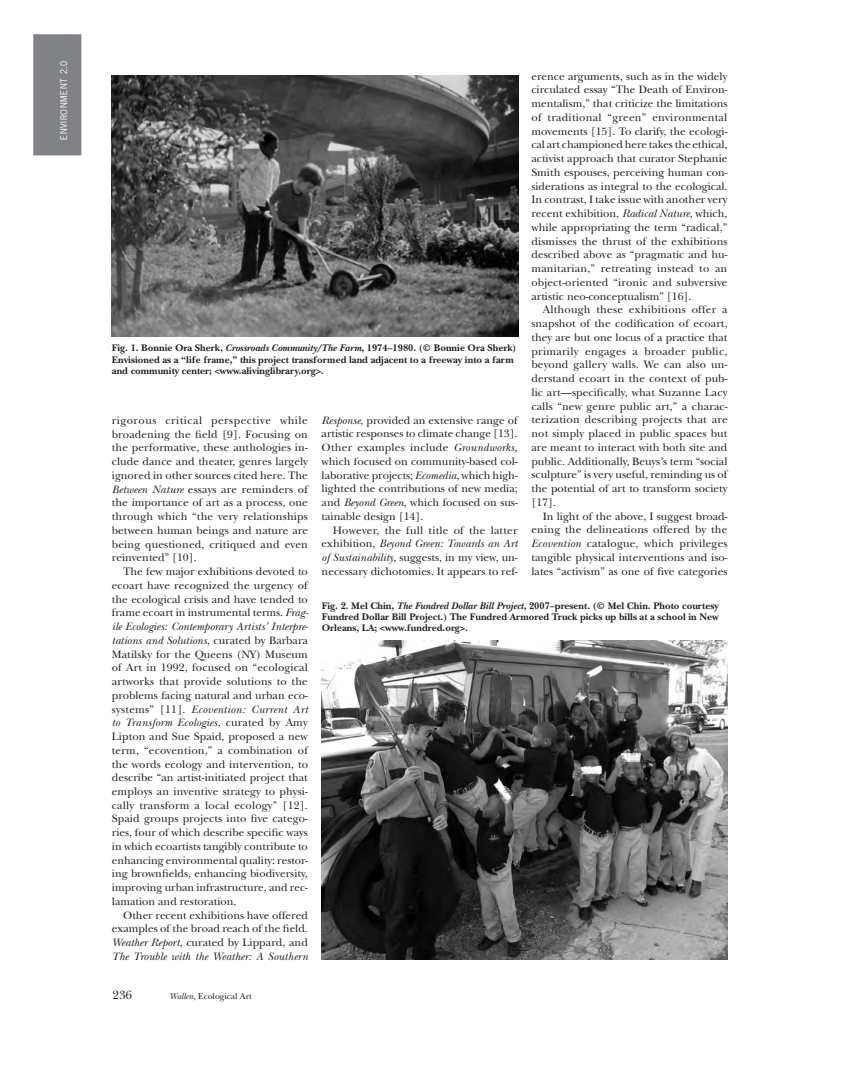
<style>
.page{position:relative;width:855px;height:1080px;background:#fff}
.page>*{position:absolute;margin:0;border:0;box-sizing:border-box;transform-origin:0 0}
.t1{font:12.5px "New Baskerville";color:#231f20}
.t2{font:11.25px "New Baskerville";color:#231f20}
.t3{font:italic 11.25px "New Baskerville";letter-spacing:.005em;color:#231f20}
.t4{font:11.25px "New Baskerville";letter-spacing:.02em;color:#231f20}
.t5{font:italic 11.25px "New Baskerville";letter-spacing:.025em;color:#231f20}
.t6{font:11.25px "New Baskerville";letter-spacing:.045em;color:#231f20}
.t7{font:11.25px "New Baskerville";letter-spacing:.025em;color:#231f20}
.t8{font:700 10px/11.2px "New Baskerville";color:#231f20}
.t9{font:8.75px "New Baskerville";color:#231f20}
.t10{font:8.75px "News Gothic";color:#fff}
.s1{font-style:italic}
.s2{font-style:normal}
</style>
<div class="page">
<div style="left:33px;top:34px;width:34px;height:121px;background:#808285"></div>
<div style="left:66px;top:34px;width:15px;height:121px;background:#808285"></div>
<img style="left:112px;top:75px;width:406px;height:262px">
<img style="left:321px;top:640px;width:407px;height:320px">
<p class="t10" style="left:58px;top:140px;width:81px;rotate:-90deg">environment 2.0</p>
<p class="t2" style="left:531px;top:70px;width:198px">erence arguments, such as in the widely</p>
<p class="t2" style="left:531px;top:83px;width:198px">circulated essay “The Death of Environ-</p>
<p class="t2" style="left:531px;top:97px;width:198px">mentalism,” that criticize the limitations</p>
<p class="t4" style="left:531px;top:111px;width:198px">of traditional “green” environmental</p>
<p class="t2" style="left:531px;top:125px;width:198px">movements [15]. To clarify, the ecologi-</p>
<p class="t2" style="left:531px;top:138px;width:198px">cal art championed here takes the ethical,</p>
<p class="t2" style="left:531px;top:152px;width:198px">activist approach that curator Stephanie</p>
<p class="t2" style="left:531px;top:166px;width:198px">Smith espouses, perceiving human con-</p>
<p class="t2" style="left:531px;top:180px;width:198px">siderations as integral to the ecological.</p>
<p class="t2" style="left:531px;top:193px;width:198px">In contrast, I take issue with another very</p>
<p class="t2" style="left:531px;top:207px;width:198px">recent exhibition, <span class="s1">Radical Nature</span>, which,</p>
<p class="t2" style="left:531px;top:221px;width:197px">while appropriating the term “radical,”</p>
<p class="t2" style="left:531px;top:235px;width:198px">dismisses the thrust of the exhibitions</p>
<p class="t2" style="left:531px;top:248px;width:198px">described above as “pragmatic and hu-</p>
<p class="t4" style="left:531px;top:262px;width:197px">manitarian,” retreating instead to an</p>
<p class="t2" style="left:531px;top:276px;width:198px">object-oriented “ironic and subversive</p>
<p class="t2" style="left:531px;top:289px;width:161px">artistic neo-conceptualism” [16].</p>
<p class="t4" style="left:543px;top:303px;width:186px">Although these exhibitions offer a</p>
<p class="t2" style="left:531px;top:317px;width:198px">snapshot of the codification of ecoart,</p>
<p class="t2" style="left:531px;top:331px;width:198px">they are but one locus of a practice that</p>
<p class="t7" style="left:531px;top:344px;width:198px">primarily engages a broader public,</p>
<p class="t2" style="left:531px;top:358px;width:198px">beyond gallery walls. We can also un-</p>
<p class="t2" style="left:531px;top:372px;width:198px">derstand ecoart in the context of pub-</p>
<p class="t2" style="left:531px;top:386px;width:197px">lic art—specifically, what Suzanne Lacy</p>
<p class="t2" style="left:531px;top:399px;width:198px">calls “new genre public art,” a charac-</p>
<p class="t2" style="left:531px;top:413px;width:198px">terization describing projects that are</p>
<p class="t2" style="left:531px;top:427px;width:197px">not simply placed in public spaces but</p>
<p class="t2" style="left:531px;top:441px;width:198px">are meant to interact with both site and</p>
<p class="t2" style="left:531px;top:454px;width:198px">public. Additionally, Beuys’s term “social</p>
<p class="t2" style="left:531px;top:468px;width:198px">sculpture” is very useful, reminding us of</p>
<p class="t2" style="left:531px;top:482px;width:198px">the potential of art to transform society</p>
<p class="t2" style="left:531px;top:496px;width:26px">[17].</p>
<p class="t2" style="left:543px;top:509px;width:186px">In light of the above, I suggest broad-</p>
<p class="t2" style="left:531px;top:523px;width:198px">ening the delineations offered by the</p>
<p class="t4" style="left:531px;top:537px;width:198px"><span class="s1">Ecovention</span> catalogue, which privileges</p>
<p class="t2" style="left:531px;top:551px;width:198px">tangible physical interventions and iso-</p>
<p class="t2" style="left:531px;top:564px;width:198px">lates “activism” as one of five categories</p>
<p class="t8" style="left:112px;top:343px;width:406px">Fig. 1. Bonnie Ora Sherk, <span class="s1">Crossroads Community/The Farm</span>, 1974–1980. (© Bonnie Ora Sherk)<br>Envisioned as a “life frame,” this project transformed land adjacent to a freeway into a farm and community center; &lt;www.alivinglibrary.org&gt;.</p>
<p class="t2" style="left:322px;top:414px;width:198px"><span class="s1">Response</span>, provided an extensive range of</p>
<p class="t2" style="left:322px;top:427px;width:197px">artistic responses to climate change [13].</p>
<p class="t4" style="left:322px;top:441px;width:198px">Other examples include <span class="s1">Groundworks,</span></p>
<p class="t2" style="left:322px;top:455px;width:198px">which focused on community-based col-</p>
<p class="t2" style="left:322px;top:469px;width:198px">laborative projects; <span class="s1">Ecomedia</span>, which high-</p>
<p class="t2" style="left:322px;top:482px;width:198px">lighted the contributions of new media;</p>
<p class="t2" style="left:322px;top:496px;width:198px">and <span class="s1">Beyond Green</span>, which focused on sus-</p>
<p class="t2" style="left:322px;top:510px;width:103px">tainable design [14].</p>
<p class="t2" style="left:333px;top:524px;width:186px">However, the full title of the latter</p>
<p class="t3" style="left:322px;top:537px;width:198px"><span class="s2">exhibition,</span> Beyond Green: Towards an Art</p>
<p class="t2" style="left:322px;top:551px;width:198px"><span class="s1">of Sustainability</span>, suggests, in my view, un-</p>
<p class="t2" style="left:322px;top:565px;width:198px">necessary dichotomies. It appears to ref-</p>
<p class="t6" style="left:112px;top:414px;width:197px">rigorous critical perspective while</p>
<p class="t2" style="left:112px;top:427px;width:197px">broadening the field [9]. Focusing on</p>
<p class="t2" style="left:112px;top:441px;width:198px">the performative, these anthologies in-</p>
<p class="t2" style="left:112px;top:455px;width:198px">clude dance and theater, genres largely</p>
<p class="t2" style="left:112px;top:469px;width:198px">ignored in other sources cited here. The</p>
<p class="t2" style="left:112px;top:482px;width:198px"><span class="s1">Between Nature</span> essays are reminders of</p>
<p class="t2" style="left:112px;top:496px;width:198px">the importance of art as a process, one</p>
<p class="t2" style="left:112px;top:510px;width:198px">through which “the very relationships</p>
<p class="t2" style="left:112px;top:524px;width:198px">between human beings and nature are</p>
<p class="t2" style="left:112px;top:537px;width:198px">being questioned, critiqued and even</p>
<p class="t2" style="left:112px;top:551px;width:86px">reinvented” [10].</p>
<p class="t2" style="left:123px;top:565px;width:186px">The few major exhibitions devoted to</p>
<p class="t2" style="left:112px;top:579px;width:197px">ecoart have recognized the urgency of</p>
<p class="t2" style="left:112px;top:592px;width:198px">the ecological crisis and have tended to</p>
<p class="t2" style="left:112px;top:606px;width:198px">frame ecoart in instrumental terms. <span class="s1">Frag-</span></p>
<p class="t3" style="left:112px;top:620px;width:198px">ile Ecologies: Contemporary Artists’ Interpre-</p>
<p class="t3" style="left:112px;top:634px;width:198px">tations and Solutions<span class="s2">, curated by Barbara</span></p>
<p class="t2" style="left:112px;top:647px;width:197px">Matilsky for the Queens (NY) Museum</p>
<p class="t2" style="left:112px;top:661px;width:197px">of Art in 1992, focused on “ecological</p>
<p class="t2" style="left:112px;top:675px;width:198px">artworks that provide solutions to the</p>
<p class="t2" style="left:112px;top:689px;width:198px">problems facing natural and urban eco-</p>
<p class="t5" style="left:112px;top:702px;width:198px"><span class="s2">systems” [11].</span> Ecovention: Current Art</p>
<p class="t3" style="left:112px;top:716px;width:197px">to Transform Ecologies<span class="s2">, curated by Amy</span></p>
<p class="t2" style="left:112px;top:730px;width:197px">Lipton and Sue Spaid, proposed a new</p>
<p class="t2" style="left:112px;top:744px;width:198px">term, “ecovention,” a combination of</p>
<p class="t2" style="left:112px;top:757px;width:198px">the words ecology and intervention, to</p>
<p class="t2" style="left:112px;top:771px;width:198px">describe “an artist-initiated project that</p>
<p class="t2" style="left:112px;top:785px;width:198px">employs an inventive strategy to physi-</p>
<p class="t2" style="left:112px;top:799px;width:198px">cally transform a local ecology” [12].</p>
<p class="t2" style="left:112px;top:812px;width:198px">Spaid groups projects into five catego-</p>
<p class="t2" style="left:112px;top:826px;width:198px">ries, four of which describe specific ways</p>
<p class="t2" style="left:112px;top:840px;width:198px">in which ecoartists tangibly contribute to</p>
<p class="t2" style="left:112px;top:854px;width:198px">enhancing environmental quality: restor-</p>
<p class="t2" style="left:112px;top:867px;width:198px">ing brownfields, enhancing biodiversity,</p>
<p class="t2" style="left:112px;top:881px;width:198px">improving urban infrastructure, and rec-</p>
<p class="t2" style="left:112px;top:895px;width:126px">lamation and restoration.</p>
<p class="t2" style="left:123px;top:909px;width:186px">Other recent exhibitions have offered</p>
<p class="t2" style="left:112px;top:922px;width:198px">examples of the broad reach of the field.</p>
<p class="t2" style="left:112px;top:936px;width:198px"><span class="s1">Weather Report</span>, curated by Lippard, and</p>
<p class="t3" style="left:112px;top:950px;width:198px">The Trouble with the Weather: A Southern</p>
<p class="t8" style="left:322px;top:600px;width:398px;text-align:justify">Fig. 2. Mel Chin, <span class="s1">The Fundred Dollar Bill Project</span>, 2007–present. (© Mel Chin. Photo courtesy Fundred Dollar Bill Project.) The Fundred Armored Truck picks up bills at a school in New Orleans, LA; &lt;www.fundred.org&gt;.</p>
<p class="t1" style="left:113px;top:988px;width:21px">236</p>
<p class="t9" style="left:170px;top:991px;width:84px"><span class="s1">Wallen,</span> Ecological Art</p>
</div>
